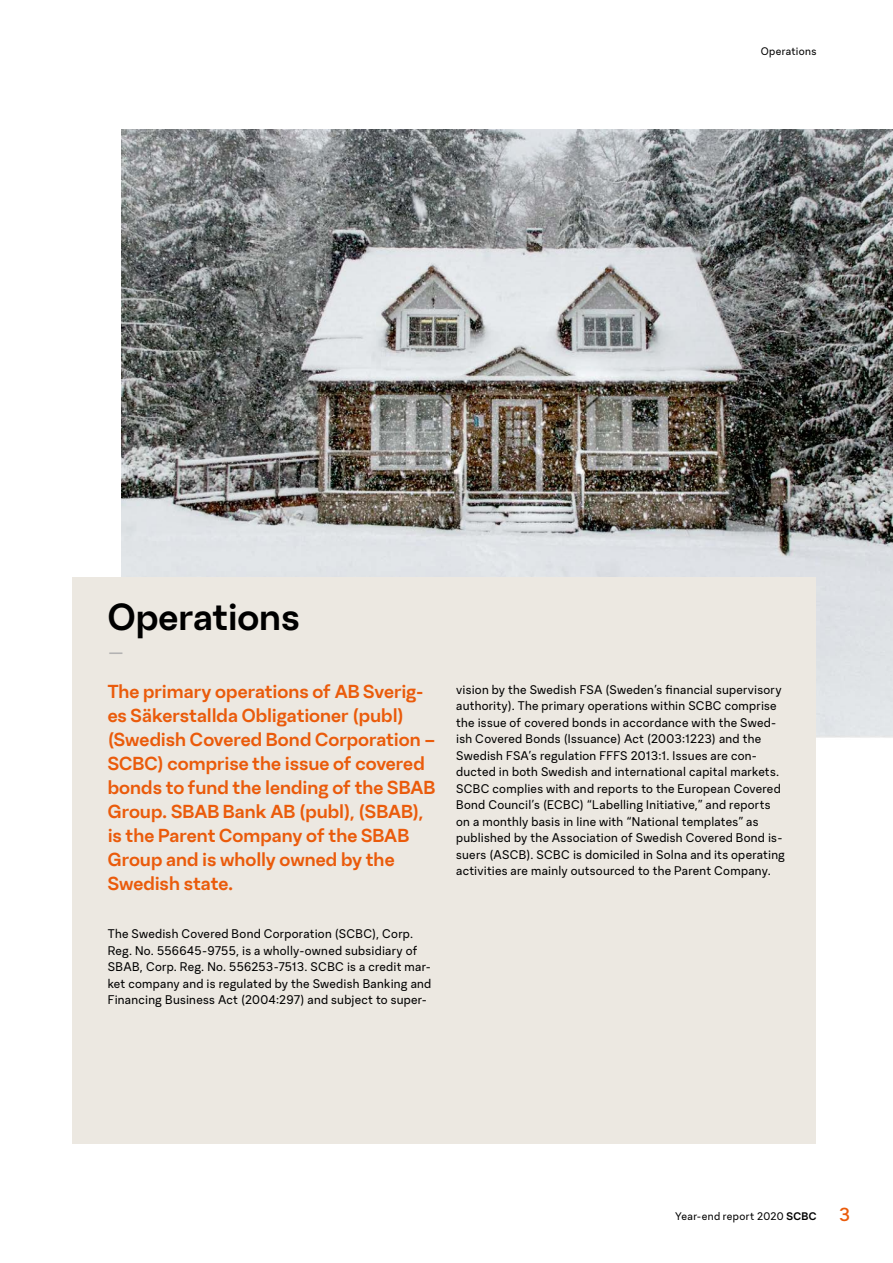
<style>
.page{position:relative;width:893px;height:1263px;background:#fff}
.page>*{position:absolute;margin:0;border:0;box-sizing:border-box;transform-origin:0 0}
.t1{font:700 36px "SBAB";letter-spacing:-.005em;color:#000}
.t2{font:700 18px/24px "SBAB";color:#ea5b0b}
.t3{font:18px "SBAB Display";color:#ea5b0b}
.t4{font:700 13.5px "SBAB";color:#b3b2b2;scale:2 1}
.t5{font:12px/16.5px "SBAB";letter-spacing:.02em;color:#000}
.t6{font:10.5px "SBAB";letter-spacing:.03em;color:#000}
.s1{font-weight:700}
</style>
<div class="page">
<img style="left:121px;top:129px;width:772px;height:609px">
<div style="left:72px;top:577px;width:744px;height:567px;background:#ece8e1"></div>
<p class="t6" style="left:761px;top:45px;width:57px">Operations</p>
<h1 class="t1" style="left:108px;top:593px;width:194px">Operations</h1>
<p class="t4" style="left:108px;top:643px;width:10px">–</p>
<p class="t2" style="left:108px;top:679px;width:329px">The primary operations of AB Sverig&shy;es Säkerstallda Obligationer (publ) (Swedish Covered Bond Corporation –<br>SCBC) comprise the issue of covered bonds to fund the lending of the SBAB<br>Group. SBAB Bank AB (publ), (SBAB), is the Parent Company of the SBAB<br>Group and is wholly owned by the<br>Swedish state.</p>
<p class="t5" style="left:108px;top:925px;width:325px">The Swedish Covered Bond Corporation (SCBC), Corp.<br>Reg. No. 556645-9755, is a wholly-owned subsidiary of SBAB, Corp. Reg. No. 556253-7513. SCBC is a credit mar&shy;ket company and is regulated by the Swedish Banking and Financing Business Act (2004:297) and subject to super-</p>
<p class="t5" style="left:456px;top:681px;width:330px">vision by the Swedish FSA (Sweden’s financial supervisory authority). The primary operations within SCBC comprise the issue of covered bonds in accordance with the Swed&shy;ish Covered Bonds (Issuance) Act (2003:1223) and the Swedish FSA’s regulation FFFS 2013:1. Issues are con&shy;ducted in both Swedish and international capital markets.<br>SCBC complies with and reports to the European Covered Bond Council’s (ECBC) “Labelling Initiative,” and reports on a monthly basis in line with “National templates” as published by the Association of Swedish Covered Bond is&shy;suers (ASCB). SCBC is domiciled in Solna and its operating activities are mainly outsourced to the Parent Company.</p>
<p class="t6" style="left:675px;top:1210px;width:143px">Year-end report 2020 <span class="s1">SCBC</span></p>
<h2 class="t3" style="left:839px;top:1203px;width:12px">3</h2>
</div>
